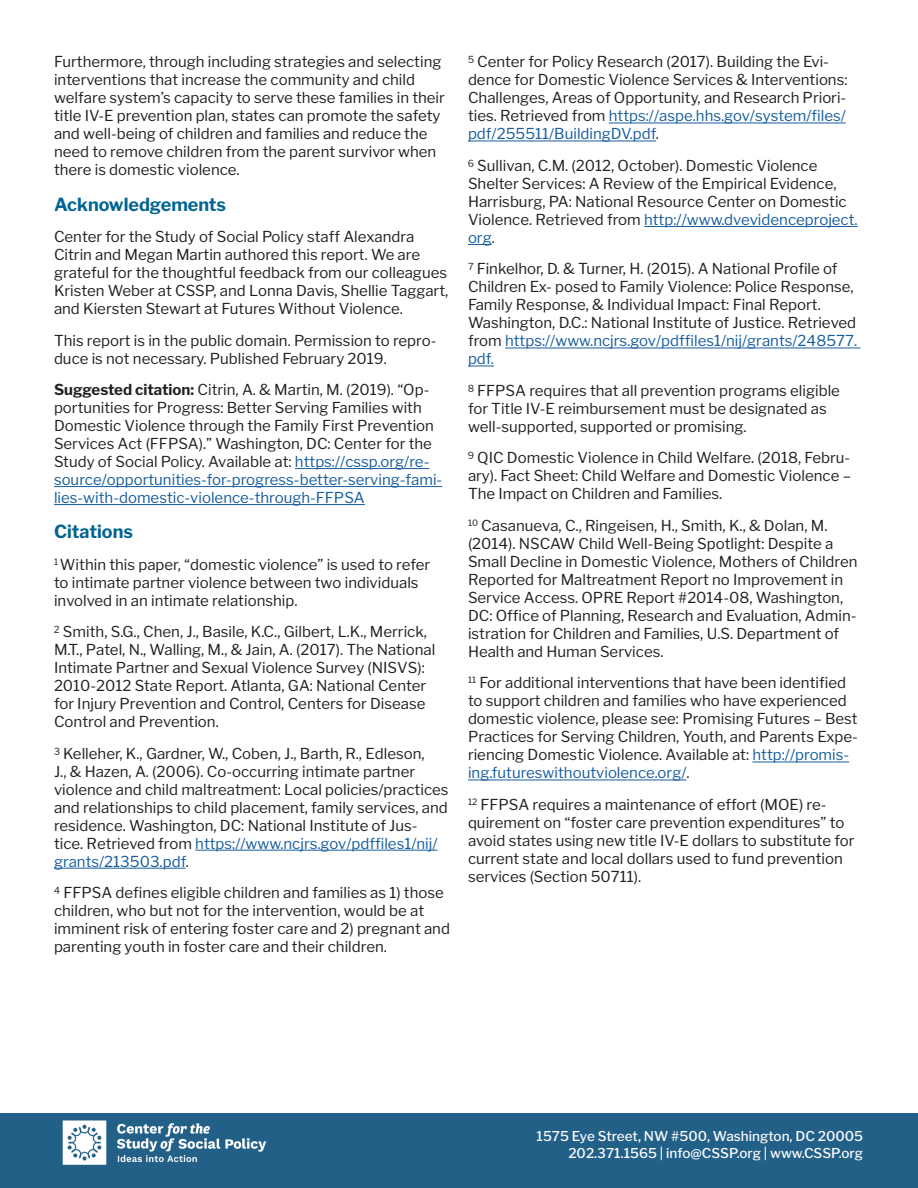
<style>
.page{position:relative;width:918px;height:1188px;background:#fff}
.page>*{position:absolute;margin:0;border:0;box-sizing:border-box;transform-origin:0 0}
.t1{font:700 18px "Libre Franklin";color:#026491}
.t2{font:15px/18px "Libre Franklin";color:#231f20}
.t3{font:500 13.5px/16.2px "Libre Franklin";color:#fff;text-align:right}
.s1{font-weight:700}
.s2{color:#175d9e}
</style>
<div class="page">
<div style="left:0;top:1113px;width:918px;height:75px;background:#226088"></div>
<img style="left:62px;top:1120px;width:205px;height:45px">
<hr style="left:295px;top:468px;width:134px;height:1px;background:#175d9e">
<hr style="left:54px;top:486px;width:388px;height:1px;background:#175d9e">
<hr style="left:54px;top:504px;width:311px;height:1px;background:#175d9e">
<hr style="left:195px;top:850px;width:243px;height:1px;background:#175d9e">
<hr style="left:54px;top:868px;width:132px;height:1px;background:#175d9e">
<hr style="left:609px;top:123px;width:237px;height:1px;background:#175d9e">
<hr style="left:468px;top:141px;width:188px;height:1px;background:#175d9e">
<hr style="left:644px;top:226px;width:214px;height:1px;background:#175d9e">
<svg style="left:468px;top:244px;width:24px;height:1px"></svg>
<hr style="left:505px;top:348px;width:356px;height:1px;background:#175d9e">
<svg style="left:468px;top:366px;width:26px;height:1px"></svg>
<hr style="left:752px;top:762px;width:97px;height:1px;background:#175d9e">
<hr style="left:468px;top:780px;width:219px;height:1px;background:#175d9e">
<p class="t2" style="left:54px;top:53px;width:392px">Furthermore, through including strategies and selecting interventions that increase the community and child welfare system’s capacity to serve these families in their title IV-E prevention plan, states can promote the safety and well-being of children and families and reduce the need to remove children from the parent survivor when there is domestic violence.</p>
<p class="t1" style="left:54px;top:190px;width:174px">Acknowledgements</p>
<p class="t2" style="left:54px;top:228px;width:396px">Center for the Study of Social Policy staff Alexandra Citrin and Megan Martin authored this report. We are grateful for the thoughtful feedback from our colleagues Kristen Weber at CSSP, and Lonna Davis, Shellie Taggart, and Kiersten Stewart at Futures Without Violence.</p>
<p class="t2" style="left:54px;top:331px;width:384px">This report is in the public domain. Permission to repro&shy;duce is not necessary. Published February 2019.</p>
<p class="t2" style="left:54px;top:381px;width:390px"><span class="s1">Suggested citation:</span> Citrin, A. &amp; Martin, M. (2019). “Op&shy;portunities for Progress: Better Serving Families with Domestic Violence through the Family First Prevention Services Act (FFPSA).” Washington, DC: Center for the Study of Social Policy. Available at: <span class="s2">https://cssp.org/re&shy;source/opportunities-for-progress-better-serving-fami&shy;lies-with-domestic-violence-through-FFPSA</span></p>
<p class="t1" style="left:54px;top:517px;width:81px">Citations</p>
<p class="t2" style="left:54px;top:555px;width:378px"><sup>1</sup> Within this paper, “domestic violence” is used to refer to intimate partner violence between two individuals involved in an intimate relationship.</p>
<p class="t2" style="left:54px;top:623px;width:383px">2 Smith, S.G., Chen, J., Basile, K.C., Gilbert, L.K., Merrick, M.T., Patel, N., Walling, M., &amp; Jain, A. (2017). The National Intimate Partner and Sexual Violence Survey (NISVS):<br>2010-2012 State Report. Atlanta, GA: National Center for Injury Prevention and Control, Centers for Disease Control and Prevention.</p>
<p class="t2" style="left:54px;top:744px;width:396px">3 Kelleher, K., Gardner, W., Coben, J., Barth, R., Edleson,<br>J., &amp; Hazen, A. (2006). Co-occurring intimate partner violence and child maltreatment: Local policies/practices and relationships to child placement, family services, and residence. Washington, DC: National Institute of Jus&shy;tice. Retrieved from <span class="s2">https://www.ncjrs.gov/pdffiles1/nij/ grants/213503.pdf</span>.</p>
<p class="t2" style="left:54px;top:884px;width:397px">4 FFPSA defines eligible children and families as 1) those children, who but not for the intervention, would be at imminent risk of entering foster care and 2) pregnant and parenting youth in foster care and their children.</p>
<p class="t2" style="left:468px;top:53px;width:381px">5 Center for Policy Research (2017). Building the Evi&shy;dence for Domestic Violence Services &amp; Interventions:<br>Challenges, Areas of Opportunity, and Research Priori&shy;ties. Retrieved from <span class="s2">https://aspe.hhs.gov/system/files/ pdf/255511/BuildingDV.pdf</span>.</p>
<p class="t2" style="left:468px;top:157px;width:391px">6 Sullivan, C.M. (2012, October). Domestic Violence Shelter Services: A Review of the Empirical Evidence, Harrisburg, PA: National Resource Center on Domestic Violence. Retrieved from <span class="s2">http://www.dvevidenceproject. org</span>.</p>
<p class="t2" style="left:468px;top:260px;width:391px">7 Finkelhor, D. &amp; Turner, H. (2015). A National Profile of Children Ex- posed to Family Violence: Police Response, Family Response, &amp; Individual Impact: Final Report.<br>Washington, D.C.: National Institute of Justice. Retrieved from <span class="s2">https://www.ncjrs.gov/pdffiles1/nij/grants/248577. pdf.</span></p>
<p class="t2" style="left:468px;top:382px;width:374px">8 FFPSA requires that all prevention programs eligible for Title IV-E reimbursement must be designated as well-supported, supported or promising.</p>
<p class="t2" style="left:468px;top:449px;width:385px;text-align:justify">9 QIC Domestic Violence in Child Welfare. (2018, Febru&shy;ary). Fact Sheet: Child Welfare and Domestic Violence – The Impact on Children and Families.</p>
<p class="t2" style="left:468px;top:517px;width:391px"><sup>10</sup> Casanueva, C., Ringeisen, H., Smith, K., &amp; Dolan, M. (2014). NSCAW Child Well-Being Spotlight: Despite a Small Decline in Domestic Violence, Mothers of Children Reported for Maltreatment Report no Improvement in Service Access. OPRE Report #2014-08, Washington, DC: Office of Planning, Research and Evaluation, Admin&shy;istration for Children and Families, U.S. Department of Health and Human Services.</p>
<p class="t2" style="left:468px;top:674px;width:391px"><sup>11</sup> For additional interventions that have been identified to support children and families who have experienced domestic violence, please see: Promising Futures – Best Practices for Serving Children, Youth, and Parents Expe&shy;riencing Domestic Violence. Available at: <span class="s2">http://promis&shy;ing.futureswithoutviolence.org/</span>.</p>
<p class="t2" style="left:468px;top:796px;width:388px"><sup>12</sup> FFPSA requires a maintenance of effort (MOE) re&shy;quirement on “foster care prevention expenditures” to avoid states using new title IV-E dollars to substitute for current state and local dollars used to fund prevention services (Section 50711).</p>
<p class="t3" style="left:537px;top:1128px;width:328px">1575 Eye Street, NW #500, Washington, DC 20005<br>202.371.1565 | info@CSSP.org | www.CSSP.org</p>
</div>
